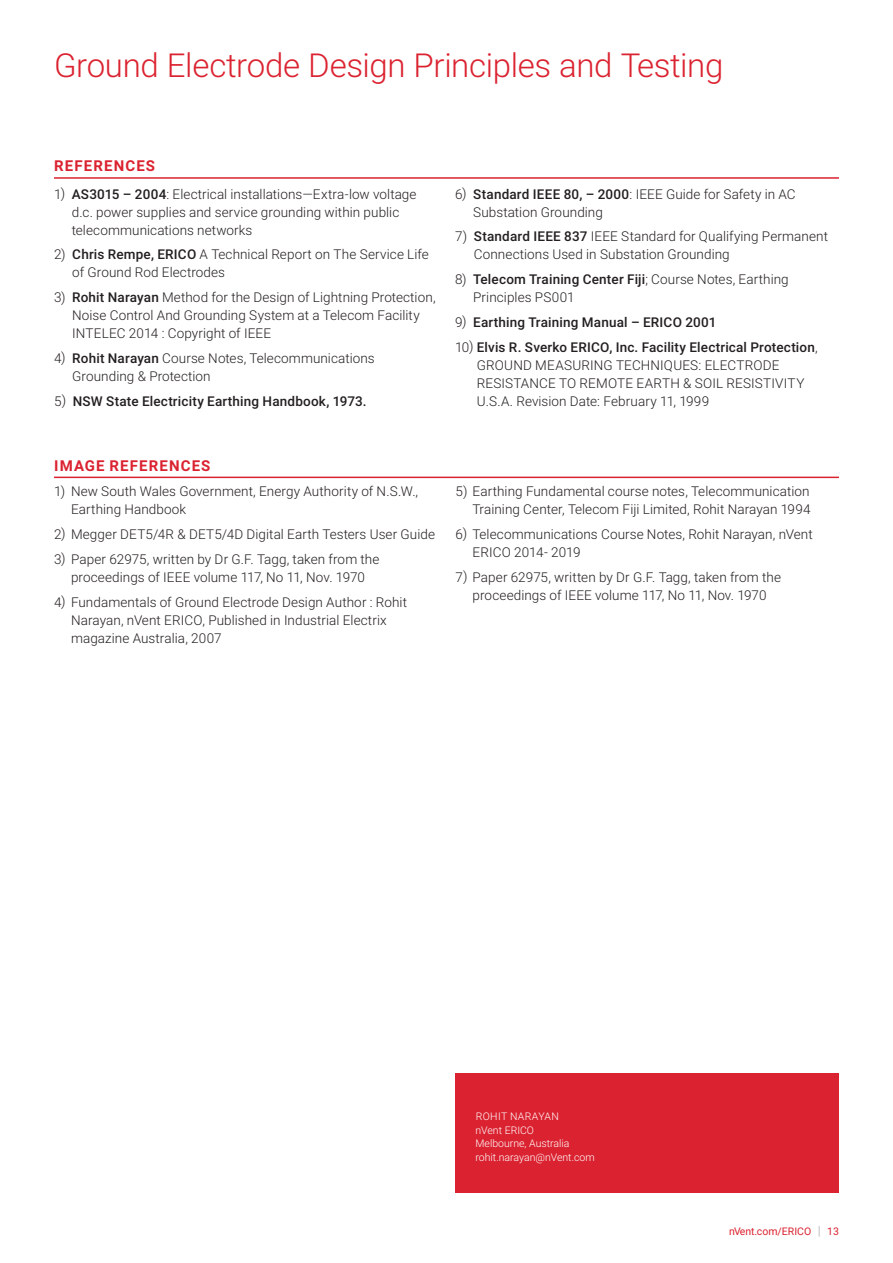
<style>
.page{position:relative;width:893px;height:1263px;background:#fff}
.page>*{position:absolute;margin:0;border:0;box-sizing:border-box;transform-origin:0 0}
.t1{font:300 33px "Roboto";letter-spacing:-.01em;color:#db2230}
.Subheading_Level_1{font:700 15px "Roboto";letter-spacing:.075em;color:#db2230}
.Body_Text{font:300 13.5px/18px "Roboto";letter-spacing:.005em;color:#231f20}
.Body_Text-2{font:500 13.5px "Roboto";letter-spacing:.015em;color:#231f20}
.t2{font:300 10.5px "Roboto";color:#fff}
.t3{font:10.5px "Roboto";color:#db2230}
.t4{font:300 10.5px "Roboto";letter-spacing:.035em;color:#fff}
.s1{font-weight:500}
.s2{font-weight:300}
.s3{font-weight:300;font-size:12.6px;color:#8f959e}
</style>
<div class="page">
<hr style="left:54px;top:177px;width:785px;height:2px;background:#db2230">
<div style="left:455px;top:1073px;width:384px;height:119px;background:#db2230"></div>
<hr style="left:54px;top:477px;width:785px;height:1px;background:#db2230">
<h1 class="t1" style="left:54px;top:43px;width:671px">Ground Electrode Design Principles and Testing</h1>
<p class="Subheading_Level_1" style="left:54px;top:155px;width:102px">REFERENCES</p>
<p class="Body_Text" style="left:72px;top:184px;width:346px;text-indent:-18px">1) <span class="s1">AS3015 – 2004</span>: Electrical installations—Extra-low voltage d.c. power supplies and service grounding within public telecommunications networks</p>
<p class="Body_Text" style="left:72px;top:245px;width:358px;text-indent:-18px">2) <span class="s1">Chris Rempe, ERICO</span> A Technical Report on The Service Life of Ground Rod Electrodes</p>
<p class="Body_Text" style="left:72px;top:288px;width:365px;text-indent:-18px">3) <span class="s1">Rohit Narayan</span> Method for the Design of Lightning Protection,<br>Noise Control And Grounding System at a Telecom Facility<br>INTELEC 2014 : Copyright of IEEE</p>
<p class="Body_Text" style="left:72px;top:349px;width:304px;text-indent:-18px">4) <span class="s1">Rohit Narayan</span> Course Notes, Telecommunications<br>Grounding &amp; Protection</p>
<p class="Body_Text-2" style="left:54px;top:392px;width:314px"><span class="s2">5)</span> NSW State Electricity Earthing Handbook, 1973.</p>
<p class="Subheading_Level_1" style="left:54px;top:455px;width:158px">IMAGE REFERENCES</p>
<p class="Body_Text" style="left:71px;top:482px;width:349px;text-indent:-17px">1) New South Wales Government, Energy Authority of N.S.W.,<br>Earthing Handbook</p>
<p class="Body_Text" style="left:54px;top:525px;width:382px">2) Megger DET5/4R &amp; DET5/4D Digital Earth Testers User Guide</p>
<p class="Body_Text" style="left:54px;top:549px;width:327px;text-align:center">3) Paper 62975, written by Dr G.F. Tagg, taken from the proceedings of IEEE volume 117, No 11, Nov. 1970</p>
<p class="Body_Text" style="left:71px;top:592px;width:338px;text-indent:-17px">4) Fundamentals of Ground Electrode Design Author : Rohit<br>Narayan, nVent ERICO, Published in Industrial Electrix magazine Australia, 2007</p>
<p class="Body_Text" style="left:473px;top:184px;width:324px;text-indent:-18px">6) <span class="s1">Standard IEEE 80, – 2000</span>: IEEE Guide for Safety in AC<br>Substation Grounding</p>
<p class="Body_Text" style="left:474px;top:227px;width:356px;text-indent:-19px">7) <span class="s1">Standard IEEE 837</span> IEEE Standard for Qualifying Permanent<br>Connections Used in Substation Grounding</p>
<p class="Body_Text" style="left:473px;top:270px;width:317px;text-indent:-18px">8) <span class="s1">Telecom Training Center Fiji</span>; Course Notes, Earthing<br>Principles PS001</p>
<p class="Body_Text-2" style="left:455px;top:313px;width:263px"><span class="s2">9)</span> Earthing Training Manual – ERICO 2001</p>
<p class="Body_Text" style="left:477px;top:338px;width:342px;text-indent:-22px">10) <span class="s1">Elvis R. Sverko ERICO, Inc. Facility Electrical Protection</span>, GROUND MEASURING TECHNIQUES: ELECTRODE RESISTANCE TO REMOTE EARTH &amp; SOIL RESISTIVITY U.S.A. Revision Date: February 11, 1999</p>
<p class="Body_Text" style="left:455px;top:482px;width:357px;text-align:right">5) Earthing Fundamental course notes, Telecommunication<br>Training Center, Telecom Fiji Limited, Rohit Narayan 1994</p>
<p class="Body_Text" style="left:472px;top:525px;width:342px;text-indent:-17px">6) Telecommunications Course Notes, Rohit Narayan, nVent<br>ERICO 2014- 2019</p>
<p class="Body_Text" style="left:455px;top:567px;width:327px;text-align:center">7) Paper 62975, written by Dr G.F. Tagg, taken from the proceedings of IEEE volume 117, No 11, Nov. 1970</p>
<p class="t4" style="left:476px;top:1109px;width:85px">ROHIT NARAYAN</p>
<p class="t2" style="left:475px;top:1122px;width:60px">nVent ERICO</p>
<p class="t2" style="left:475px;top:1136px;width:95px">Melbourne, Australia</p>
<p class="t2" style="left:475px;top:1149px;width:121px">rohit.narayan@nVent.com</p>
<p class="t3" style="left:729px;top:1223px;width:111px">nVent.com/ERICO <span class="s3">|</span> 13</p>
</div>
